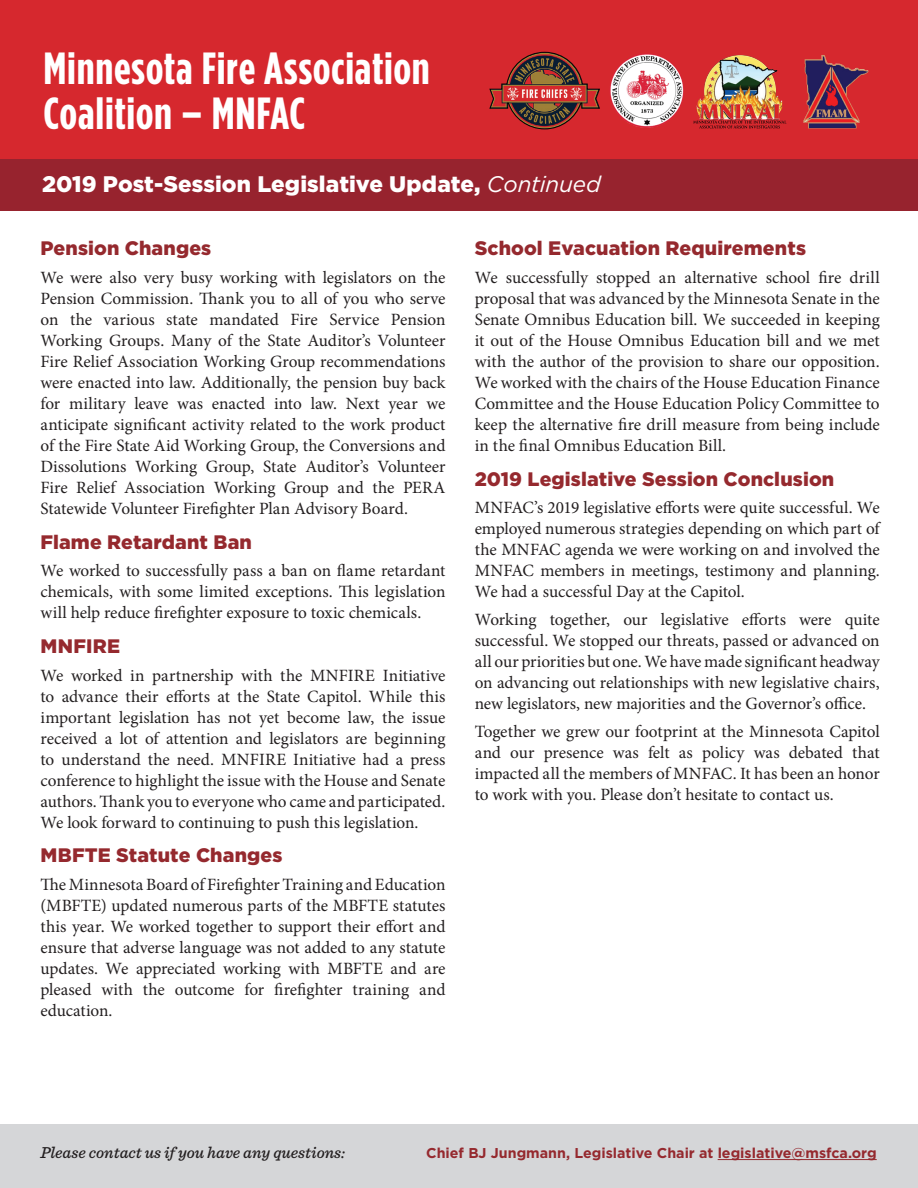
<style>
.page{position:relative;width:918px;height:1188px;background:#fff}
.page>*{position:absolute;margin:0;border:0;box-sizing:border-box;transform-origin:0 0}
.t1{font:700 45px "Gotham Condensed";letter-spacing:.015em;color:#fff;scale:1.05 1}
.t2{font:900 22.5px "Gotham";letter-spacing:.005em;color:#fff}
.t3{font:900 19.5px "Gotham";letter-spacing:.005em;color:#95292e}
.t4{font:17.25px/21px "Minion Pro";letter-spacing:-.005em;color:#231f20;text-align:justify}
.t5{font:italic 500 16.5px "Sentinel";color:#231f20}
.t6{font:700 14.25px "Gotham";color:#95292e}
.s1{font-weight:400;font-style:italic}
</style>
<div class="page">
<div style="left:0;top:0;width:918px;height:186px;background:#d6282e"></div>
<div style="left:0;top:1125px;width:918px;height:63px;background:#d5d6d8"></div>
<hr style="left:718px;top:1159px;width:159px;height:1px;background:#95292e">
<img style="left:610px;top:54px;width:74px;height:74px;border-radius:37px">
<svg style="left:489px;top:52px;width:111px;height:77px"></svg>
<img style="left:803px;top:55px;width:65px;height:73px">
<img style="left:697px;top:55px;width:85px;height:64px">
<svg style="left:693px;top:121px;width:93px;height:7px"></svg>
<div style="left:0;top:159px;width:918px;height:52px;background:#97232e"></div>
<p class="t1" style="left:44px;top:43px;width:369px">Minnesota Fire Association</p>
<p class="t1" style="left:44px;top:88px;width:251px">Coalition – MNFAC</p>
<p class="t2" style="left:42px;top:168px;width:560px">2019 Post-Session Legislative Update, <span class="s1">Continued</span></p>
<p class="t3" style="left:40px;top:235px;width:172px">Pension Changes</p>
<p class="t4" style="left:40px;top:267px;width:407px">We were also very busy working with legislators on the Pension Commission. Thank you to all of you who serve on the various state mandated Fire Service Pension Working Groups. Many of the State Auditor’s Volunteer Fire Relief Association Working Group recommendations were enacted into law. Additionally, the pension buy back for military leave was enacted into law. Next year we anticipate significant activity related to the work product of the Fire State Aid Working Group, the Conversions and Dissolutions Working Group, State Auditor’s Volunteer Fire Relief Association Working Group and the PERA Statewide Volunteer Firefighter Plan Advisory Board.</p>
<p class="t3" style="left:40px;top:528px;width:213px">Flame Retardant Ban</p>
<p class="t4" style="left:40px;top:560px;width:407px">We worked to successfully pass a ban on flame retardant chemicals, with some limited exceptions. This legislation will help reduce firefighter exposure to toxic chemicals.</p>
<p class="t3" style="left:40px;top:633px;width:81px">MNFIRE</p>
<p class="t4" style="left:40px;top:665px;width:407px">We worked in partnership with the MNFIRE Initiative to advance their efforts at the State Capitol. While this important legislation has not yet become law, the issue received a lot of attention and legislators are beginning to understand the need. MNFIRE Initiative had a press conference to highlight the issue with the House and Senate authors. Thank you to everyone who came and participated.<br>We look forward to continuing to push this legislation.</p>
<p class="t3" style="left:40px;top:842px;width:243px">MBFTE Statute Changes</p>
<p class="t4" style="left:40px;top:874px;width:407px">The Minnesota Board of Firefighter Training and Education (MBFTE) updated numerous parts of the MBFTE statutes this year. We worked together to support their effort and ensure that adverse language was not added to any statute updates. We appreciated working with MBFTE and are pleased with the outcome for firefighter training and education.</p>
<p class="t3" style="left:475px;top:235px;width:333px">School Evacuation Requirements</p>
<p class="t4" style="left:475px;top:267px;width:407px">We successfully stopped an alternative school fire drill proposal that was advanced by the Minnesota Senate in the Senate Omnibus Education bill. We succeeded in keeping it out of the House Omnibus Education bill and we met with the author of the provision to share our opposition.<br>We worked with the chairs of the House Education Finance Committee and the House Education Policy Committee to keep the alternative fire drill measure from being include in the final Omnibus Education Bill.</p>
<p class="t3" style="left:475px;top:465px;width:361px">2019 Legislative Session Conclusion</p>
<p class="t4" style="left:475px;top:497px;width:407px">MNFAC’s 2019 legislative efforts were quite successful. We employed numerous strategies depending on which part of the MNFAC agenda we were working on and involved the MNFAC members in meetings, testimony and planning.<br>We had a successful Day at the Capitol.</p>
<p class="t4" style="left:475px;top:609px;width:407px">Working together, our legislative efforts were quite successful. We stopped our threats, passed or advanced on all our priorities but one. We have made significant headway on advancing out relationships with new legislative chairs, new legislators, new majorities and the Governor’s office.</p>
<p class="t4" style="left:475px;top:721px;width:407px">Together we grew our footprint at the Minnesota Capitol and our presence was felt as policy was debated that impacted all the members of MNFAC. It has been an honor to work with you. Please don’t hesitate to contact us.</p>
<p class="t5" style="left:40px;top:1140px;width:306px">Please contact us if you have any questions:</p>
<p class="t6" style="left:426px;top:1144px;width:452px">Chief BJ Jungmann, Legislative Chair at legislative@msfca.org</p>
</div>
